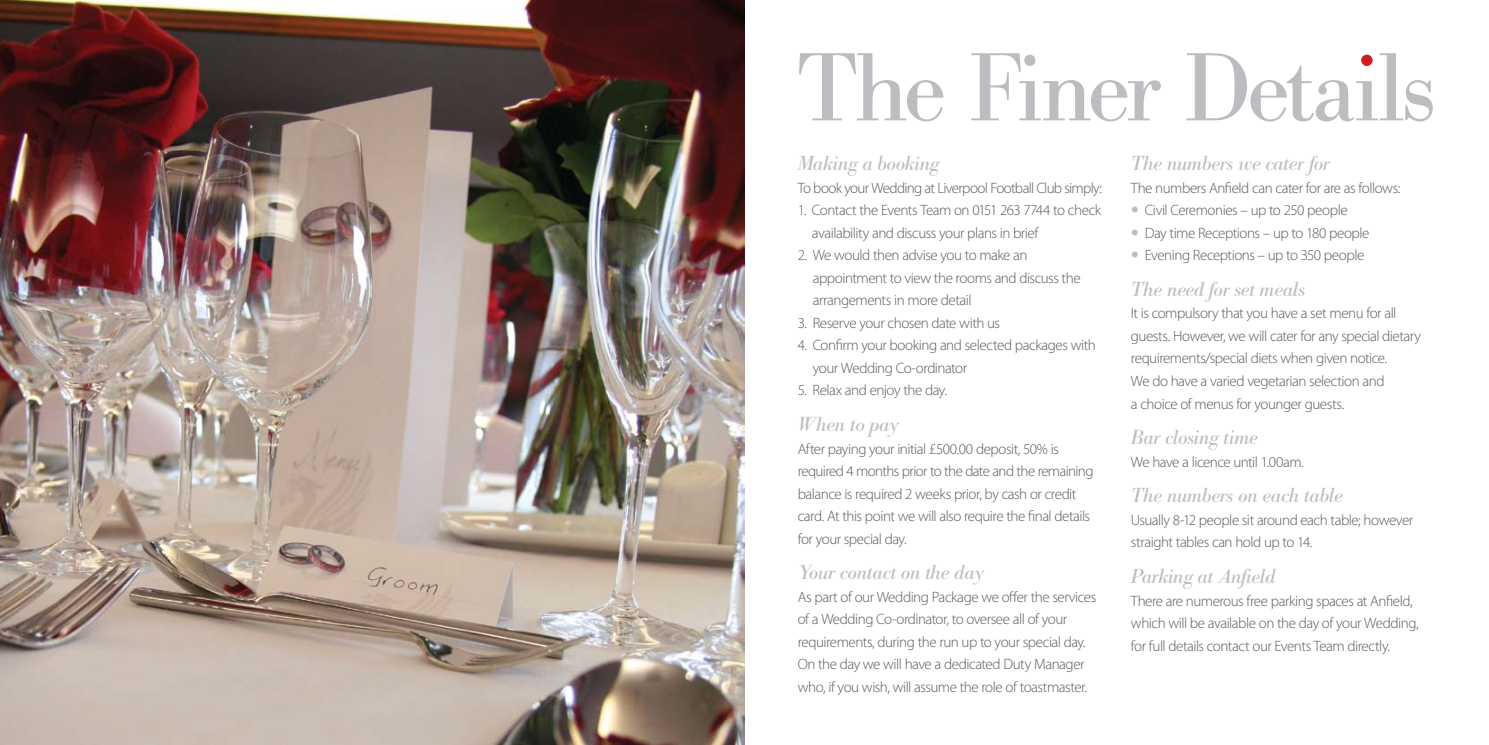
<style>
.page{position:relative;width:1489px;height:745px;background:#fff}
.page>*{position:absolute;margin:0;border:0;box-sizing:border-box;transform-origin:0 0}
.t1{font:95px "Bodoni BE";letter-spacing:-.035em;color:#bcbdc0}
.t2{font:italic 20px "Bodoni BE";letter-spacing:-.015em;color:#bcbdc0}
.t3{font:300 15px/22.5px "Myriad Pro";letter-spacing:-.035em;color:#58595b}
</style>
<div class="page">
<img style="left:0;top:0;width:744px;height:744px">
<div style="left:1361px;top:55px;width:11px;height:11px;background:#d71920;border-radius:50%"></div>
<h1 class="t1" style="left:797px;top:33px;width:639px">The Finer Details</h1>
<h2 class="t2" style="left:797px;top:152px;width:143px">Making a booking</h2>
<p class="t3" style="left:797px;top:176px;width:306px">To book your Wedding at Liverpool Football Club simply:</p>
<p class="t3" style="left:812px;top:199px;width:291px;text-indent:-14px">1. Contact the Events Team on 0151 263 7744 to check availability and discuss your plans in brief</p>
<p class="t3" style="left:812px;top:244px;width:269px;text-indent:-15px">2. We would then advise you to make an appointment to view the rooms and discuss the arrangements in more detail</p>
<p class="t3" style="left:797px;top:311px;width:204px">3. Reserve your chosen date with us</p>
<p class="t3" style="left:812px;top:334px;width:285px;text-indent:-15px">4. Confirm your booking and selected packages with your Wedding Co-ordinator</p>
<p class="t3" style="left:797px;top:379px;width:151px">5. Relax and enjoy the day.</p>
<h2 class="t2" style="left:797px;top:413px;width:103px">When to pay</h2>
<p class="t3" style="left:797px;top:437px;width:297px">After paying your initial £500.00 deposit, 50% is required 4 months prior to the date and the remaining balance is required 2 weeks prior, by cash or credit card. At this point we will also require the final details for your special day.</p>
<h2 class="t2" style="left:797px;top:561px;width:188px">Your contact on the day</h2>
<p class="t3" style="left:797px;top:585px;width:300px">As part of our Wedding Package we offer the services of a Wedding Co-ordinator, to oversee all of your requirements, during the run up to your special day.<br>On the day we will have a dedicated Duty Manager who, if you wish, will assume the role of toastmaster.</p>
<h2 class="t2" style="left:1130px;top:152px;width:200px">The numbers we cater for</h2>
<p class="t3" style="left:1144px;top:176px;width:257px;text-indent:-14px">The numbers Anfield can cater for are as follows:<br>Civil Ceremonies – up to 250 people<br>Day time Receptions – up to 180 people Evening Receptions – up to 350 people</p>
<h2 class="t2" style="left:1130px;top:278px;width:176px">The need for set meals</h2>
<p class="t3" style="left:1130px;top:302px;width:291px">It is compulsory that you have a set menu for all guests. However, we will cater for any special dietary requirements/special diets when given notice.<br>We do have a varied vegetarian selection and<br>a choice of menus for younger guests.</p>
<h2 class="t2" style="left:1130px;top:426px;width:129px">Bar closing time</h2>
<p class="t3" style="left:1130px;top:450px;width:174px">We have a licence until 1.00am.</p>
<h2 class="t2" style="left:1130px;top:484px;width:213px">The numbers on each table</h2>
<p class="t3" style="left:1130px;top:508px;width:284px">Usually 8-12 people sit around each table; however straight tables can hold up to 14.</p>
<h2 class="t2" style="left:1130px;top:564px;width:146px">Parking at Anfield</h2>
<p class="t3" style="left:1130px;top:589px;width:289px">There are numerous free parking spaces at Anfield, which will be available on the day of your Wedding, for full details contact our Events Team directly.</p>
</div>
